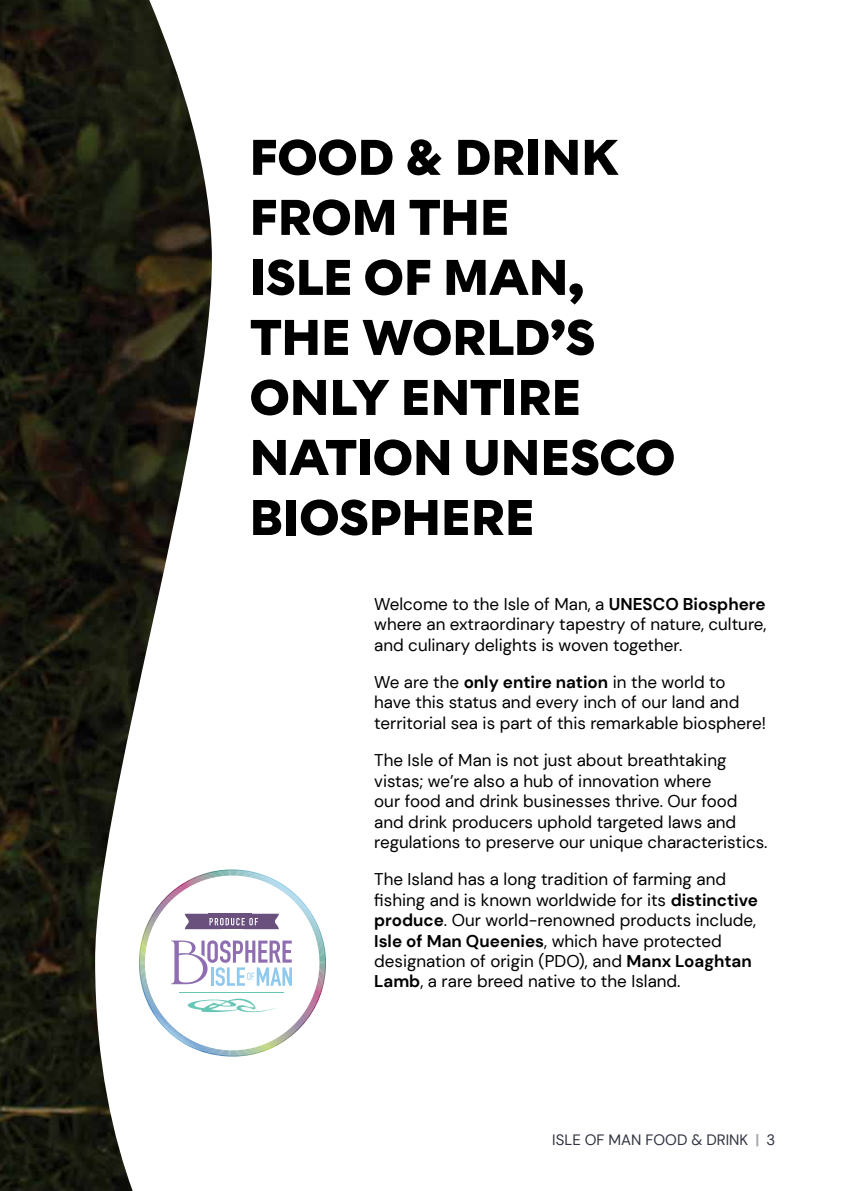
<style>
.page{position:relative;width:842px;height:1191px;background:#fff}
.page>*{position:absolute;margin:0;border:0;box-sizing:border-box;transform-origin:0 0}
.t1{font:900 50px/60px "Chromatica";color:#000}
.t2{font:17px/20.4px "DM Sans";color:#000}
.t3{font:15px "DM Sans";color:#313542}
.s1{font-weight:700}
.s2{font-weight:700;color:#aba8af}
</style>
<div class="page">
<svg style="left:212px;top:869px;width:114px;height:187px"></svg>
<img style="left:0;top:0;width:212px;height:1191px">
<h1 class="t1" style="left:250px;top:128px;width:427px">FOOD &amp; DRINK<br>FROM THE<br>ISLE OF MAN,<br>THE WORLD’S<br>ONLY ENTIRE<br>NATION UNESCO<br>BIOSPHERE</h1>
<p class="t2" style="left:374px;top:593px;width:394px;text-align:justify">Welcome to the Isle of Man, a <span class="s1">UNESCO Biosphere </span>where an extraordinary tapestry of nature, culture, and culinary delights is woven together.</p>
<p class="t2" style="left:374px;top:672px;width:393px">We are the <span class="s1">only entire nation</span> in the world to have this status and every inch of our land and territorial sea is part of this remarkable biosphere!</p>
<p class="t2" style="left:374px;top:750px;width:395px">The Isle of Man is not just about breathtaking vistas; we’re also a hub of innovation where<br>our food and drink businesses thrive. Our food and drink producers uphold targeted laws and regulations to preserve our unique characteristics.</p>
<p class="t2" style="left:374px;top:869px;width:385px">The Island has a long tradition of farming and fishing and is known worldwide for its <span class="s1">distinctive produce</span>. Our world-renowned products include, <span class="s1">Isle of Man Queenies</span>, which have protected designation of origin (PDO), and <span class="s1">Manx Loaghtan Lamb</span>, a rare breed native to the Island.</p>
<p class="t3" style="left:552px;top:1130px;width:225px">ISLE OF MAN FOOD &amp; DRINK <span class="s2">|</span> 3</p>
</div>
